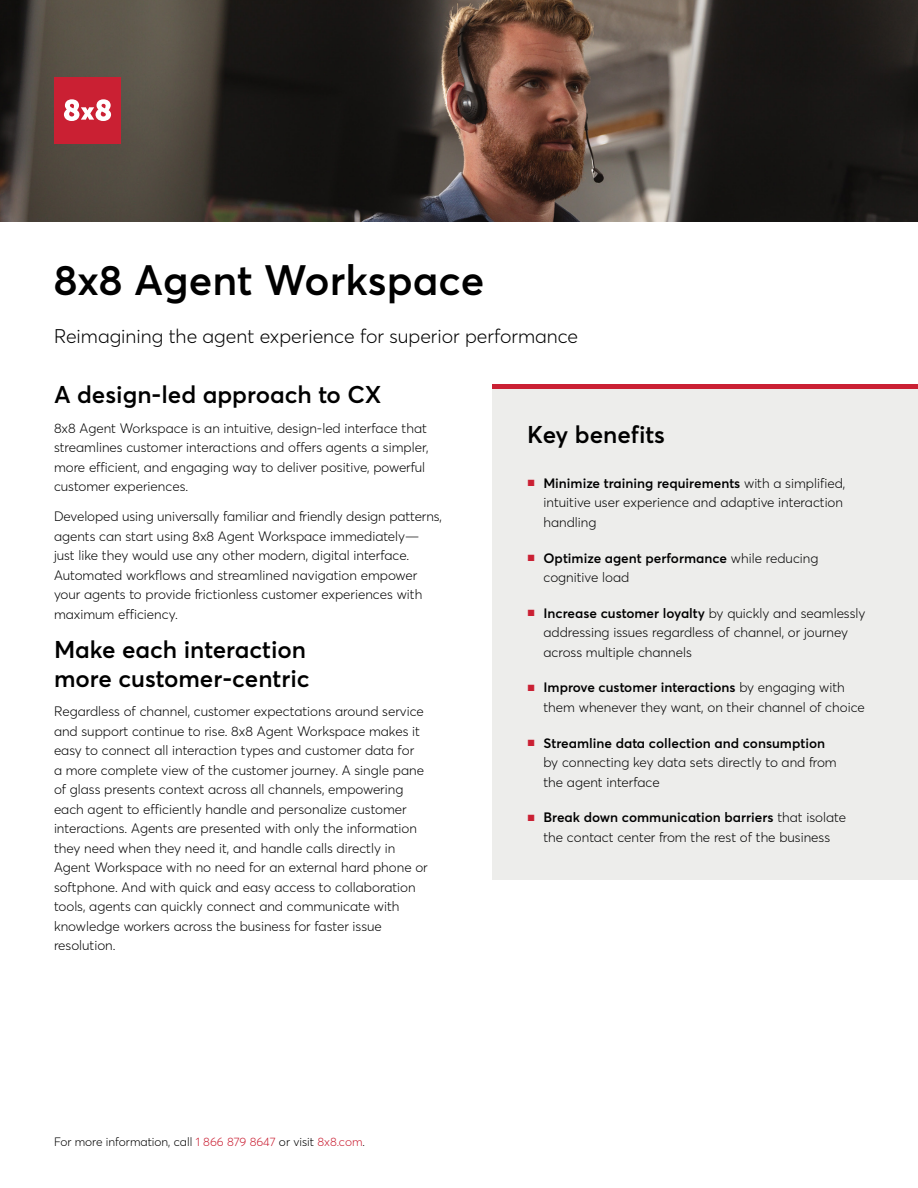
<style>
.page{position:relative;width:918px;height:1188px;background:#fff}
.page>*{position:absolute;margin:0;border:0;box-sizing:border-box;transform-origin:0 0}
.t1{font:600 42px "Averta";color:#000}
.t2{font:600 24px/28.5px "Averta";color:#000}
.t3{font:300 19.5px "Averta";color:#000}
.t4{font:300 13.5px/19.5px "Averta";color:#000}
.t5{font:300 12px "Averta";color:#000}
.s1{color:#ca2033}
.s2{font-family:"Arial";font-weight:900;color:#ca2033}
.s3{font-weight:600}
</style>
<div class="page">
<img style="left:0;top:0;width:918px;height:221px">
<div style="left:54px;top:77px;width:67px;height:67px;background:#ca2033"></div>
<svg style="left:64px;top:99px;width:47px;height:22px"></svg>
<div style="left:493px;top:384px;width:425px;height:496px;background:#ededeb"></div>
<hr style="left:493px;top:384px;width:425px;height:4px;background:#ca2033">
<h1 class="t1" style="left:53px;top:251px;width:432px">8x8 Agent Workspace</h1>
<h3 class="t3" style="left:54px;top:323px;width:526px">Reimagining the agent experience for superior performance</h3>
<h2 class="t2" style="left:54px;top:379px;width:329px">A design-led approach to CX</h2>
<p class="t4" style="left:54px;top:418px;width:376px">8x8 Agent Workspace is an intuitive, design-led interface that streamlines customer interactions and offers agents a simpler, more efficient, and engaging way to deliver positive, powerful customer experiences.</p>
<p class="t4" style="left:54px;top:506px;width:390px">Developed using universally familiar and friendly design patterns, agents can start using 8x8 Agent Workspace immediately— just like they would use any other modern, digital interface.<br>Automated workflows and streamlined navigation empower your agents to provide frictionless customer experiences with maximum efficiency.</p>
<h2 class="t2" style="left:54px;top:634px;width:257px">Make each interaction more customer-centric</h2>
<p class="t4" style="left:54px;top:701px;width:375px">Regardless of channel, customer expectations around service and support continue to rise. 8x8 Agent Workspace makes it easy to connect all interaction types and customer data for<br>a more complete view of the customer journey. A single pane of glass presents context across all channels, empowering each agent to efficiently handle and personalize customer interactions. Agents are presented with only the information they need when they need it, and handle calls directly in Agent Workspace with no need for an external hard phone or softphone. And with quick and easy access to collaboration tools, agents can quickly connect and communicate with knowledge workers across the business for faster issue resolution.</p>
<p class="t5" style="left:54px;top:1133px;width:313px">For more information, call <span class="s1">1 866 879 8647</span> or visit <span class="s1">8x8.com</span>.</p>
<h2 class="t2" style="left:527px;top:419px;width:139px">Key benefits</h2>
<p class="t4" style="left:543px;top:473px;width:303px;text-indent:-16px"><span class="s2">■</span> <span class="s3">Minimize training requirements</span> with a simplified, intuitive user experience and adaptive interaction handling</p>
<p class="t4" style="left:543px;top:548px;width:276px;text-indent:-16px"><span class="s2">■</span> <span class="s3">Optimize agent performance</span> while reducing cognitive load</p>
<p class="t4" style="left:543px;top:603px;width:323px;text-indent:-16px"><span class="s2">■</span> <span class="s3">Increase customer loyalty</span> by quickly and seamlessly addressing issues regardless of channel, or journey across multiple channels</p>
<p class="t4" style="left:543px;top:677px;width:323px;text-indent:-16px"><span class="s2">■</span> <span class="s3">Improve customer interactions</span> by engaging with them whenever they want, on their channel of choice</p>
<p class="t4" style="left:543px;top:733px;width:295px;text-indent:-16px"><span class="s2">■</span> <span class="s3">Streamline data collection and consumption </span>by connecting key data sets directly to and from the agent interface</p>
<p class="t4" style="left:527px;top:807px;width:320px;text-align:center"><span class="s2">■</span> <span class="s3">Break down communication barriers</span> that isolate the contact center from the rest of the business</p>
</div>
